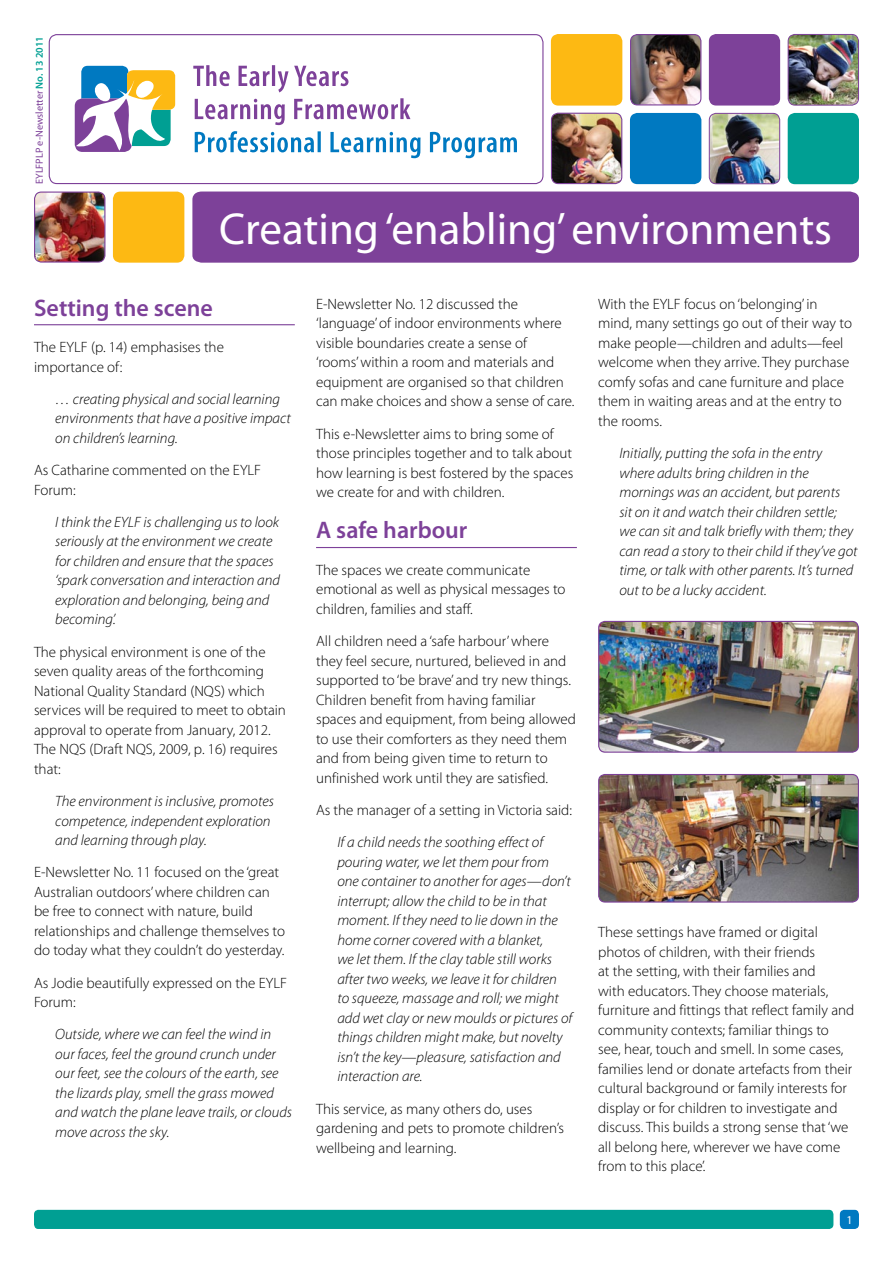
<style>
.page{position:relative;width:893px;height:1263px;background:#fff}
.page>*{position:absolute;margin:0;border:0;box-sizing:border-box;transform-origin:0 0}
.t1{font:45px "Myriad Pro";color:#fff}
.t2{font:600 24px "Myriad Pro";color:#7d4199}
.t3{font:300 15px/19.5px "Myriad Pro";color:#000}
.t4{font:italic 300 15px/19.5px "Myriad Pro";color:#000}
.t5{font:12px "Myriad Pro";color:#fff}
.t6{font:10.2px "Myriad Pro";color:#7d4199}
.s1{font-weight:600;color:#009f93}
</style>
<div class="page">
<div style="left:840px;top:1210px;width:19px;height:19px;background:#0079c1;border-radius:4px"></div>
<div style="left:34px;top:1210px;width:799px;height:19px;background:#009f93;border-radius:4px"></div>
<div style="left:192px;top:191px;width:667px;height:72px;background:#7d4199"></div>
<hr style="left:34px;top:324px;width:261px;height:1px;background:#7d4199">
<div style="left:49px;top:34px;width:494px;height:150px;border:1px solid #7d4199;border-radius:8px"></div>
<svg style="left:75px;top:66px;width:100px;height:86px"></svg>
<svg style="left:195px;top:131px;width:322px;height:27px"></svg>
<svg style="left:195px;top:98px;width:215px;height:27px"></svg>
<svg style="left:193px;top:65px;width:155px;height:27px"></svg>
<div style="left:788px;top:113px;width:71px;height:71px;background:#009f93;border-radius:7px"></div>
<img style="left:709px;top:113px;width:71px;height:71px">
<div style="left:709px;top:113px;width:71px;height:71px;border:1px solid #7d4199;border-radius:7px"></div>
<div style="left:709px;top:34px;width:71px;height:72px;background:#7d4199;border-radius:7px"></div>
<img style="left:788px;top:34px;width:70px;height:71px">
<div style="left:788px;top:34px;width:71px;height:72px;border:1px solid #7d4199;border-radius:7px"></div>
<div style="left:630px;top:113px;width:71px;height:71px;background:#0079c1;border-radius:7px"></div>
<img style="left:551px;top:113px;width:71px;height:71px">
<div style="left:551px;top:113px;width:71px;height:71px;border:1px solid #7d4199;border-radius:7px"></div>
<img style="left:631px;top:35px;width:70px;height:70px">
<div style="left:630px;top:34px;width:71px;height:71px;border:1px solid #7d4199;border-radius:7px"></div>
<div style="left:551px;top:34px;width:71px;height:72px;background:#fdb913;border-radius:7px"></div>
<div style="left:113px;top:192px;width:71px;height:71px;background:#fdb913;border-radius:7px"></div>
<img style="left:35px;top:192px;width:70px;height:70px">
<div style="left:34px;top:192px;width:71px;height:71px;border:1px solid #7d4199;border-radius:7px"></div>
<hr style="left:316px;top:547px;width:261px;height:1px;background:#7d4199">
<img style="left:600px;top:621px;width:257px;height:130px">
<div style="left:598px;top:621px;width:261px;height:132px;border:1px solid #7d4199;border-radius:6px"></div>
<img style="left:599px;top:774px;width:259px;height:128px">
<div style="left:598px;top:774px;width:261px;height:128px;border:1px solid #7d4199;border-radius:6px"></div>
<p class="t6" style="left:33px;top:184px;width:149px;rotate:-90deg">EYLFPLP e-Newsletter <span class="s1">No. 13 2011</span></p>
<h1 class="t1" style="left:219px;top:201px;width:614px">Creating ‘enabling’ environments</h1>
<h2 class="t2" style="left:34px;top:292px;width:180px">Setting the scene</h2>
<p class="t3" style="left:34px;top:337px;width:191px">The EYLF (p. 14) emphasises the importance of:</p>
<p class="t4" style="left:55px;top:389px;width:237px">… creating physical and social learning environments that have a positive impact on children’s learning.</p>
<p class="t3" style="left:34px;top:460px;width:229px">As Catharine commented on the EYLF<br>Forum:</p>
<p class="t4" style="left:55px;top:512px;width:226px">I think the EYLF is challenging us to look seriously at the environment we create for children and ensure that the spaces ‘spark conversation and interaction and exploration and belonging, being and becoming’.</p>
<p class="t3" style="left:34px;top:642px;width:253px">The physical environment is one of the seven quality areas of the forthcoming National Quality Standard (NQS) which services will be required to meet to obtain approval to operate from January, 2012.<br>The NQS (Draft NQS, 2009, p. 16) requires that:</p>
<p class="t4" style="left:55px;top:791px;width:220px">The environment is inclusive, promotes competence, independent exploration and learning through play.</p>
<p class="t3" style="left:34px;top:862px;width:253px">E-Newsletter No. 11 focused on the ‘great Australian outdoors’ where children can be free to connect with nature, build relationships and challenge themselves to do today what they couldn’t do yesterday.</p>
<p class="t3" style="left:34px;top:973px;width:255px">As Jodie beautifully expressed on the EYLF<br>Forum:</p>
<p class="t4" style="left:55px;top:1024px;width:238px">Outside, where we can feel the wind in our faces, feel the ground crunch under our feet, see the colours of the earth, see the lizards play, smell the grass mowed and watch the plane leave trails, or clouds move across the sky.</p>
<p class="t3" style="left:316px;top:294px;width:260px">E-Newsletter No. 12 discussed the ‘language’ of indoor environments where visible boundaries create a sense of<br>‘rooms’ within a room and materials and equipment are organised so that children can make choices and show a sense of care.</p>
<p class="t3" style="left:316px;top:424px;width:259px">This e-Newsletter aims to bring some of those principles together and to talk about how learning is best fostered by the spaces we create for and with children.</p>
<h2 class="t2" style="left:316px;top:515px;width:153px">A safe harbour</h2>
<p class="t3" style="left:316px;top:560px;width:251px">The spaces we create communicate emotional as well as physical messages to children, families and staff.</p>
<p class="t3" style="left:316px;top:631px;width:261px">All children need a ‘safe harbour’ where they feel secure, nurtured, believed in and supported to ‘be brave’ and try new things.<br>Children benefit from having familiar spaces and equipment, from being allowed to use their comforters as they need them and from being given time to return to unfinished work until they are satisfied.</p>
<p class="t3" style="left:316px;top:800px;width:257px">As the manager of a setting in Victoria said:</p>
<p class="t4" style="left:337px;top:832px;width:237px">If a child needs the soothing effect of pouring water, we let them pour from one container to another for ages—don’t interrupt; allow the child to be in that moment. If they need to lie down in the home corner covered with a blanket,<br>we let them. If the clay table still works after two weeks, we leave it for children to squeeze, massage and roll; we might add wet clay or new moulds or pictures of things children might make, but novelty isn’t the key—pleasure, satisfaction and interaction are.</p>
<p class="t3" style="left:316px;top:1099px;width:249px">This service, as many others do, uses gardening and pets to promote children’s wellbeing and learning.</p>
<p class="t3" style="left:598px;top:294px;width:255px">With the EYLF focus on ‘belonging’ in mind, many settings go out of their way to make people—children and adults—feel welcome when they arrive. They purchase comfy sofas and cane furniture and place them in waiting areas and at the entry to the rooms.</p>
<p class="t4" style="left:619px;top:443px;width:240px">Initially, putting the sofa in the entry where adults bring children in the mornings was an accident, but parents<br>sit on it and watch their children settle;<br>we can sit and talk briefly with them; they can read a story to their child if they’ve got time, or talk with other parents. It’s turned out to be a lucky accident.</p>
<p class="t3" style="left:598px;top:922px;width:258px">These settings have framed or digital photos of children, with their friends<br>at the setting, with their families and<br>with educators. They choose materials, furniture and fittings that reflect family and community contexts; familiar things to see, hear, touch and smell. In some cases, families lend or donate artefacts from their cultural background or family interests for display or for children to investigate and discuss. This builds a strong sense that ‘we all belong here, wherever we have come from to this place’.</p>
<p class="t5" style="left:846px;top:1212px;width:8px">1</p>
</div>
